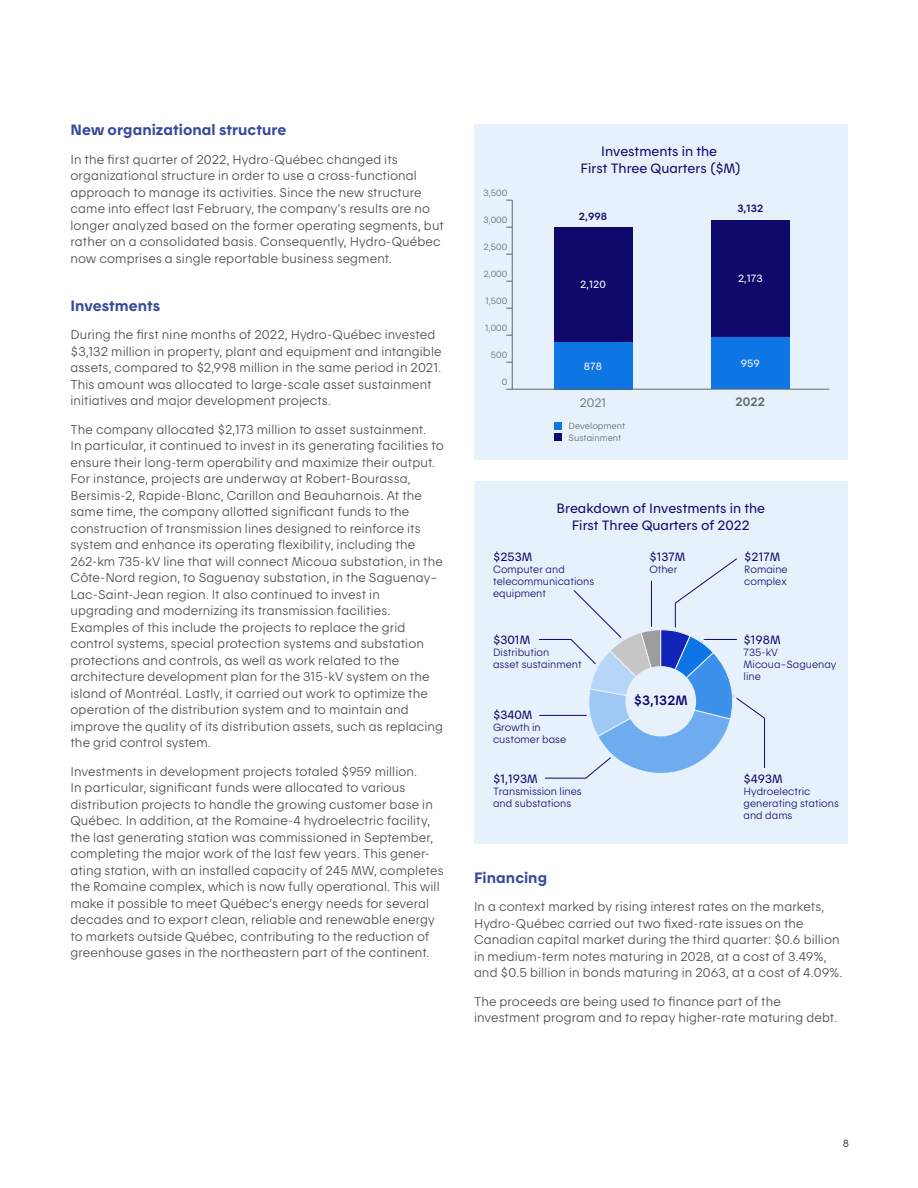
<style>
.page{position:relative;width:918px;height:1188px;background:#fff}
.page>*{position:absolute;margin:0;border:0;box-sizing:border-box;transform-origin:0 0}
.t1{font:15px "Hydro Quebec Gras";letter-spacing:.005em;color:#364b9b}
.t2{font:13.5px/16.5px "Hydro Quebec Normal";color:#0f096c;text-align:center}
.t3{font:13.5px "Hydro Quebec Demi";color:#0f096c}
.t4{font:12.75px/16.5px "Hydro Quebec Maigre";letter-spacing:.01em;color:#494748}
.t5{font:12.3px "Hydro Quebec Maigre";color:#606665}
.t6{font:12.3px "Hydro Quebec Demi";color:#606665}
.t7{font:12px "Hydro Quebec Normal";color:#0f096c}
.t8{font:10.5px/12px "Hydro Quebec Maigre";color:#0f096c}
.t9{font:10.5px "Hydro Quebec Normal";color:#fff}
.t10{font:10.5px "Hydro Quebec Demi";color:#0f096c}
.t11{font:10.5px "Hydro Quebec Normal";color:#494748}
.t12{font:9px/11.2px "Hydro Quebec Maigre";color:#606665}
</style>
<div class="page">
<div style="left:474px;top:124px;width:374px;height:335px;background:#e7f1fc"></div>
<div style="left:554px;top:422px;width:7px;height:8px;background:#0e75e5"></div>
<div style="left:554px;top:434px;width:7px;height:7px;background:#0f096c"></div>
<div style="left:554px;top:227px;width:78px;height:115px;background:#0f096c"></div>
<div style="left:711px;top:220px;width:79px;height:118px;background:#0f096c"></div>
<div style="left:711px;top:338px;width:79px;height:51px;background:#0e75e5"></div>
<div style="left:554px;top:342px;width:78px;height:47px;background:#0e75e5"></div>
<hr style="left:512px;top:200px;width:1px;height:189px;background:#606665">
<hr style="left:512px;top:389px;width:317px;height:1px;background:#606665">
<div style="left:474px;top:481px;width:374px;height:363px;background:#e7f1fc"></div>
<svg style="left:539px;top:558px;width:226px;height:221px"></svg>
<div style="left:625px;top:666px;width:71px;height:70px;background:#e7f1fc;border-radius:50%"></div>
<h3 class="t1" style="left:70px;top:121px;width:217px">New organizational structure</h3>
<p class="t4" style="left:70px;top:151px;width:375px">In the first quarter of 2022, Hydro-Québec changed its organizational structure in order to use a cross-functional approach to manage its activities. Since the new structure came into effect last February, the company’s results are no longer analyzed based on the former operating segments, but rather on a consolidated basis. Consequently, Hydro-Québec now comprises a single reportable business segment.</p>
<h3 class="t1" style="left:70px;top:296px;width:91px">Investments</h3>
<p class="t4" style="left:70px;top:326px;width:373px">During the first nine months of 2022, Hydro-Québec invested $3,132 million in property, plant and equipment and intangible assets, compared to $2,998 million in the same period in 2021.<br>This amount was allocated to large-scale asset sustainment initiatives and major development projects.</p>
<p class="t4" style="left:70px;top:421px;width:375px">The company allocated $2,173 million to asset sustainment.<br>In particular, it continued to invest in its generating facilities to ensure their long-term operability and maximize their output.<br>For instance, projects are underway at Robert-Bourassa, Bersimis-2, Rapide-Blanc, Carillon and Beauharnois. At the same time, the company allotted significant funds to the construction of transmission lines designed to reinforce its system and enhance its operating flexibility, including the 262-k m 735-k V line that will connect Micoua substation, in the Côte-Nord region, to Saguenay substation, in the Saguenay– Lac-Saint-Jean region. It also continued to invest in upgrading and modernizing its transmission facilities.<br>Examples of this include the projects to replace the grid control systems, special protection systems and substation protections and controls, as well as work related to the architecture development plan for the 315-k V system on the island of Montréal. Lastly, it carried out work to optimize the operation of the distribution system and to maintain and improve the quality of its distribution assets, such as replacing the grid control system.</p>
<p class="t4" style="left:70px;top:763px;width:375px">Investments in development projects totaled $959 million.<br>In particular, significant funds were allocated to various distribution projects to handle the growing customer base in Québec. In addition, at the Romaine-4 hydroelectric facility, the last generating station was commissioned in September, completing the major work of the last few years. This gener&shy;ating station, with an installed capacity of 245 M W, completes the Romaine complex, which is now fully operational. This will make it possible to meet Québec’s energy needs for several decades and to export clean, reliable and renewable energy to markets outside Québec, contributing to the reduction of greenhouse gases in the northeastern part of the continent.</p>
<p class="t12" style="left:484px;top:187px;width:25px">3,500</p>
<p class="t12" style="left:483px;top:214px;width:25px">3,000</p>
<p class="t12" style="left:484px;top:241px;width:25px">2,500</p>
<p class="t12" style="left:483px;top:268px;width:25px">2,000</p>
<p class="t12" style="left:485px;top:295px;width:23px">1,500</p>
<p class="t12" style="left:485px;top:322px;width:24px">1,000</p>
<p class="t12" style="left:491px;top:349px;width:18px">500</p>
<p class="t12" style="left:502px;top:376px;width:7px">0</p>
<p class="t2" style="left:581px;top:143px;width:162px">Investments in the<br>First Three Quarters ($M)</p>
<p class="t10" style="left:579px;top:210px;width:30px">2,998</p>
<p class="t9" style="left:580px;top:278px;width:27px">2,120</p>
<p class="t9" style="left:584px;top:360px;width:20px">878</p>
<p class="t10" style="left:737px;top:202px;width:27px">3,132</p>
<p class="t9" style="left:738px;top:272px;width:26px">2,173</p>
<p class="t9" style="left:741px;top:357px;width:21px">959</p>
<p class="t5" style="left:580px;top:395px;width:28px">2021</p>
<p class="t6" style="left:736px;top:394px;width:31px">2022</p>
<p class="t12" style="left:569px;top:420px;width:58px">Development<br>Sustainment</p>
<p class="t2" style="left:556px;top:500px;width:210px">Breakdown of Investments in the<br>First Three Quarters of 2022</p>
<p class="t7" style="left:493px;top:550px;width:41px">$253M</p>
<p class="t8" style="left:493px;top:563px;width:103px">Computer and telecommunications equipment</p>
<p class="t7" style="left:649px;top:550px;width:37px">$137M</p>
<p class="t8" style="left:649px;top:563px;width:30px">Other</p>
<p class="t7" style="left:744px;top:550px;width:38px">$217M</p>
<p class="t8" style="left:744px;top:563px;width:45px">Romaine complex</p>
<p class="t7" style="left:493px;top:633px;width:39px">$301M</p>
<p class="t8" style="left:493px;top:646px;width:90px">Distribution<br>asset sustainment</p>
<p class="t7" style="left:744px;top:633px;width:39px">$198M</p>
<p class="t8" style="left:744px;top:646px;width:94px">735-kV<br>Micoua–Saguenay line</p>
<p class="t3" style="left:634px;top:692px;width:55px">$3,132M</p>
<p class="t7" style="left:493px;top:708px;width:41px">$340M</p>
<p class="t8" style="left:493px;top:721px;width:75px">Growth in customer base</p>
<p class="t7" style="left:493px;top:771px;width:46px">$1,193M</p>
<p class="t8" style="left:493px;top:785px;width:90px">Transmission lines and substations</p>
<p class="t7" style="left:744px;top:771px;width:41px">$493M</p>
<p class="t8" style="left:744px;top:785px;width:97px">Hydroelectric generating stations and dams</p>
<h3 class="t1" style="left:474px;top:868px;width:75px">Financing</h3>
<p class="t4" style="left:474px;top:898px;width:370px">In a context marked by rising interest rates on the markets, Hydro-Québec carried out two fixed-rate issues on the Canadian capital market during the third quarter: $0.6 billion in medium-term notes maturing in 2028, at a cost of 3.49%, and $0.5 billion in bonds maturing in 2063, at a cost of 4.09%.</p>
<p class="t4" style="left:474px;top:993px;width:365px">The proceeds are being used to finance part of the investment program and to repay higher-rate maturing debt.</p>
<p class="t11" style="left:843px;top:1137px;width:8px">8</p>
</div>
